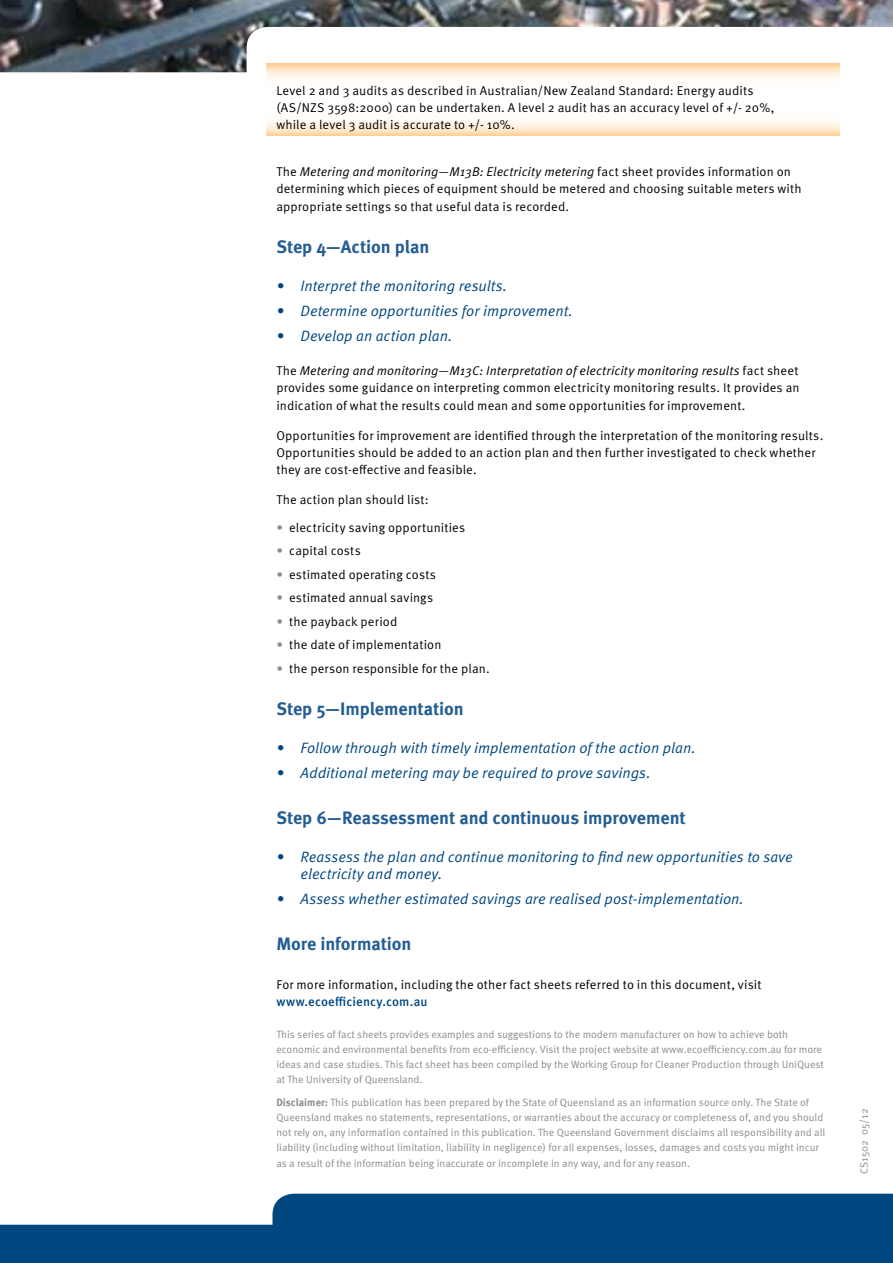
<style>
.page{position:relative;width:893px;height:1263px;background:#fff}
.page>*{position:absolute;margin:0;border:0;box-sizing:border-box;transform-origin:0 0}
.t1{font:700 18px "Meta OT";letter-spacing:-.005em;color:#235d92}
.t2{font:italic 15px/16.5px "Meta OT";color:#004780}
.t3{font:12.75px/17.2px "Meta OT";letter-spacing:.01em;color:#000}
.t4{font:500 12.75px "Meta OT";letter-spacing:.01em;color:#004780}
.t5{font:10.5px/15px "Meta OT";color:#8a8c8e}
.s1{font-style:italic}
.s2{color:#8a8c8e}
.s3{font-weight:700}
</style>
<div class="page">
<svg style="left:0;top:1194px;width:893px;height:69px;background:#236091"></svg>
<img style="left:0;top:0;width:893px;height:72px">
<svg style="left:266px;top:64px;width:573px;height:72px"></svg>
<p class="t3" style="left:276px;top:82px;width:500px">Level 2 and 3 audits as described in Australian/New Zealand Standard: Energy audits (AS/NZS 3598:2000) can be undertaken. A level 2 audit has an accuracy level of +/- 20%, while a level 3 audit is accurate to +/- 10%.</p>
<p class="t3" style="left:276px;top:163px;width:527px">The <span class="s1">Metering and monitoring—M13B: Electricity metering</span> fact sheet provides information on determining which pieces of equipment should be metered and choosing suitable meters with appropriate settings so that useful data is recorded.</p>
<h1 class="t1" style="left:276px;top:235px;width:154px">Step 4—Action plan</h1>
<p class="t2" style="left:276px;top:278px;width:232px">• Interpret the monitoring results.</p>
<p class="t2" style="left:276px;top:303px;width:298px">• Determine opportunities for improvement.</p>
<p class="t2" style="left:276px;top:328px;width:177px">• Develop an action plan.</p>
<p class="t3" style="left:276px;top:362px;width:525px;text-align:justify">The <span class="s1">Metering and monitoring—M13C: Interpretation of electricity monitoring results</span> fact sheet provides some guidance on interpreting common electricity monitoring results. It provides an indication of what the results could mean and some opportunities for improvement.</p>
<p class="t3" style="left:276px;top:427px;width:548px">Opportunities for improvement are identified through the interpretation of the monitoring results.<br>Opportunities should be added to an action plan and then further investigated to check whether they are cost-effective and feasible.</p>
<p class="t3" style="left:276px;top:491px;width:154px">The action plan should list:</p>
<p class="t3" style="left:276px;top:519px;width:190px"><span class="s2">•</span> electricity saving opportunities</p>
<p class="t3" style="left:276px;top:542px;width:86px"><span class="s2">•</span> capital costs</p>
<p class="t3" style="left:276px;top:566px;width:161px"><span class="s2">•</span> estimated operating costs</p>
<p class="t3" style="left:276px;top:589px;width:158px"><span class="s2">•</span> estimated annual savings</p>
<p class="t3" style="left:276px;top:613px;width:122px"><span class="s2">•</span> the payback period</p>
<p class="t3" style="left:276px;top:636px;width:167px"><span class="s2">•</span> the date of implementation</p>
<p class="t3" style="left:276px;top:660px;width:215px"><span class="s2">•</span> the person responsible for the plan.</p>
<h1 class="t1" style="left:276px;top:697px;width:189px">Step 5—Implementation</h1>
<p class="t2" style="left:276px;top:740px;width:421px">• Follow through with timely implementation of the action plan.</p>
<p class="t2" style="left:276px;top:765px;width:376px">• Additional metering may be required to prove savings.</p>
<h1 class="t1" style="left:276px;top:807px;width:411px">Step 6—Reassessment and continuous improvement</h1>
<p class="t2" style="left:300px;top:849px;width:494px;text-indent:-24px">• Reassess the plan and continue monitoring to find new opportunities to save electricity and money.</p>
<p class="t2" style="left:276px;top:890px;width:469px">• Assess whether estimated savings are realised post-implementation.</p>
<h1 class="t1" style="left:276px;top:932px;width:137px">More information</h1>
<p class="t3" style="left:276px;top:976px;width:487px">For more information, including the other fact sheets referred to in this document, visit</p>
<p class="t4" style="left:276px;top:993px;width:153px">www.ecoefficiency.com.au</p>
<p class="t5" style="left:276px;top:1027px;width:549px">This series of fact sheets provides examples and suggestions to the modern manufacturer on how to achieve both economic and environmental benefits from eco-efficiency. Visit the project website at www.ecoefficiency.com.au for more ideas and case studies. This fact sheet has been compiled by the Working Group for Cleaner Production through UniQuest at The University of Queensland.</p>
<p class="t5" style="left:276px;top:1095px;width:550px"><span class="s3">Disclaimer:</span> This publication has been prepared by the State of Queensland as an information source only. The State of Queensland makes no statements, representations, or warranties about the accuracy or completeness of, and you should not rely on, any information contained in this publication. The Queensland Government disclaims all responsibility and all liability (including without limitation, liability in negligence) for all expenses, losses, damages and costs you might incur as a result of the information being inaccurate or incomplete in any way, and for any reason.</p>
<p class="t5" style="left:857px;top:1174px;width:67px;rotate:-90deg">CS1502 05/12</p>
</div>
